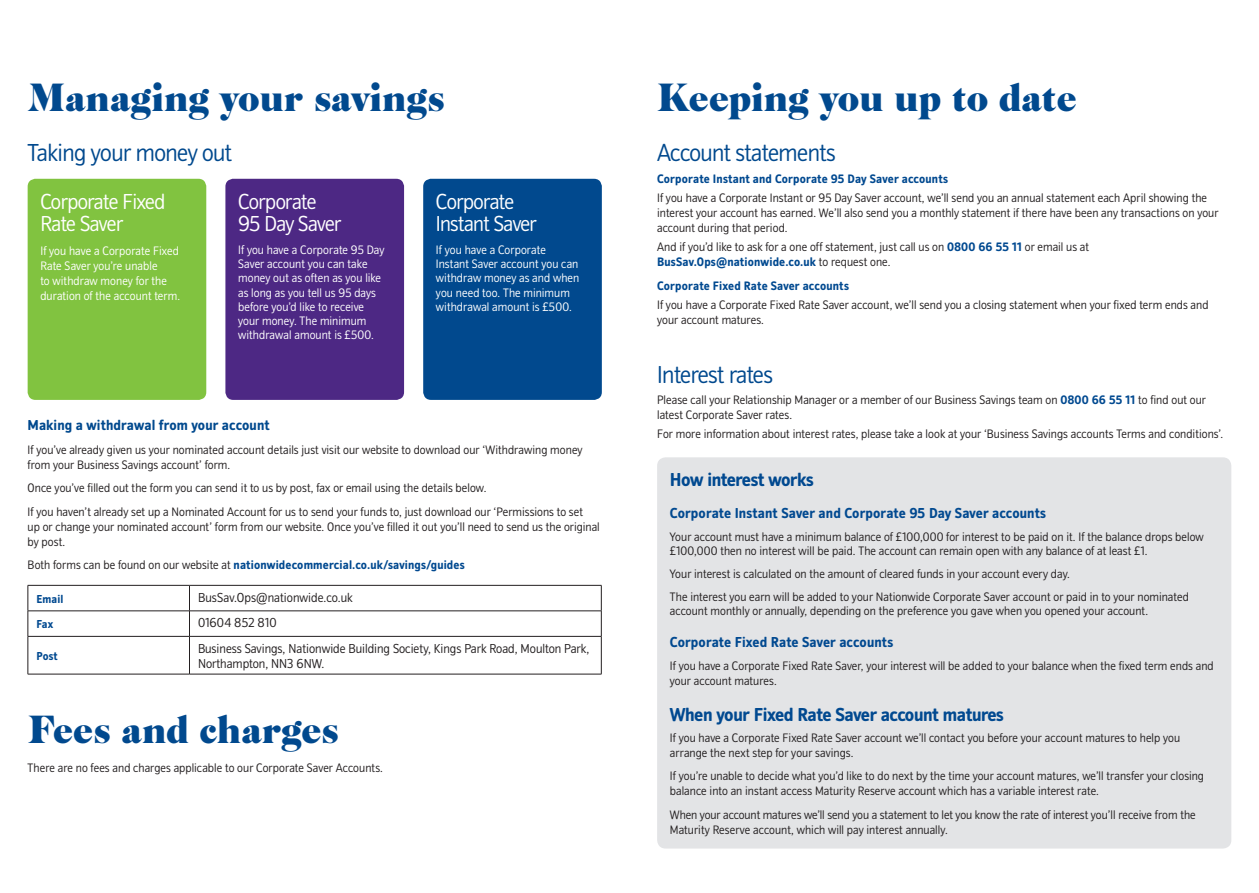
<style>
.page{position:relative;width:1259px;height:893px;background:#fff}
.page>*{position:absolute;margin:0;border:0;box-sizing:border-box;transform-origin:0 0}
.t1{font:36px "Cabernet JF";color:#01498e}
.t2{font:300 25.5px "NBS";letter-spacing:-.02em;color:#01498e}
.t3{font:300 22.5px/22.5px "NBS";letter-spacing:-.03em;color:#fff}
.t4{font:700 19.5px "NBS";letter-spacing:-.02em;color:#014990}
.t5{font:700 15px "NBS";letter-spacing:.01em;color:#014990}
.t6{font:700 15px "NBS";letter-spacing:.01em;color:#01498e}
.t7{font:300 13.5px/15px "NBS";color:#231f20}
.t8{font:300 12.75px/15px "NBS";letter-spacing:.005em;color:#231f20}
.t9{font:300 12.75px/14.2px "NBS";letter-spacing:.005em;color:#fff}
.t10{font:700 12.75px "NBS";letter-spacing:.015em;color:#014990}
.Table_text_7pt_light{font:700 12px "NBS";letter-spacing:.015em;color:#014990}
.s1{font-weight:300;color:#231f20}
.s2{font-weight:700;color:#014990}
</style>
<div class="page">
<div style="left:28px;top:179px;width:178px;height:221px;background:#81c340;border-radius:8px"></div>
<div style="left:225px;top:179px;width:179px;height:221px;background:#4d2884;border-radius:8px"></div>
<div style="left:423px;top:179px;width:179px;height:221px;background:#01498e;border-radius:8px"></div>
<svg style="left:29px;top:586px;width:572px;height:88px"></svg>
<hr style="left:28px;top:585px;width:161px;height:1px;background:#231f20">
<hr style="left:189px;top:585px;width:412px;height:1px;background:#231f20">
<hr style="left:28px;top:611px;width:161px;height:1px;background:#231f20">
<svg style="left:28px;top:586px;width:1px;height:50px"></svg>
<hr style="left:189px;top:611px;width:412px;height:1px;background:#231f20">
<svg style="left:189px;top:586px;width:1px;height:50px"></svg>
<svg style="left:601px;top:586px;width:1px;height:50px"></svg>
<hr style="left:28px;top:636px;width:161px;height:1px;background:#231f20">
<hr style="left:28px;top:637px;width:1px;height:37px;background:#231f20">
<hr style="left:189px;top:636px;width:412px;height:1px;background:#231f20">
<hr style="left:189px;top:637px;width:1px;height:37px;background:#231f20">
<hr style="left:601px;top:637px;width:1px;height:37px;background:#231f20">
<hr style="left:28px;top:674px;width:161px;height:1px;background:#231f20">
<hr style="left:189px;top:674px;width:412px;height:1px;background:#231f20">
<div style="left:657px;top:457px;width:574px;height:391px;background:#e3e4e6;border-radius:9px"></div>
<p class="t1" style="left:28px;top:72px;width:418px">Managing your savings</p>
<p class="t2" style="left:28px;top:138px;width:206px">Taking your money out</p>
<p class="t3" style="left:40px;top:190px;width:126px">Corporate Fixed<br>Rate Saver</p>
<p class="t9" style="left:40px;top:243px;width:141px;line-height:15px">If you have a Corporate Fixed<br>Rate Saver you’re unable<br>to withdraw money for the duration of the account term.</p>
<p class="t3" style="left:238px;top:190px;width:105px">Corporate<br>95 Day Saver</p>
<p class="t9" style="left:238px;top:243px;width:148px">If you have a Corporate 95 Day<br>Saver account you can take money out as often as you like as long as you tell us 95 days before you’d like to receive your money. The minimum withdrawal amount is £500.</p>
<p class="t3" style="left:436px;top:190px;width:102px">Corporate<br>Instant Saver</p>
<p class="t9" style="left:436px;top:243px;width:145px">If you have a Corporate<br>Instant Saver account you can withdraw money as and when you need too. The minimum withdrawal amount is £500.</p>
<p class="t6" style="left:28px;top:417px;width:243px">Making a withdrawal from your account</p>
<p class="t8" style="left:28px;top:442px;width:556px">If you’ve already given us your nominated account details just visit our website to download our ‘Withdrawing money from your Business Savings account’ form.</p>
<p class="t8" style="left:28px;top:481px;width:460px">Once you’ve filled out the form you can send it to us by post, fax or email using the details below.</p>
<p class="t8" style="left:28px;top:504px;width:573px">If you haven’t already set up a Nominated Account for us to send your funds to, just download our ‘Permissions to set<br>up or change your nominated account’ form from our website. Once you’ve filled it out you’ll need to send us the original by post.</p>
<p class="t10" style="left:28px;top:558px;width:438px"><span class="s1">Both forms can be found on our website at</span> nationwidecommercial.co.uk/savings/guides</p>
<p class="Table_text_7pt_light" style="left:36px;top:592px;width:28px">Email</p>
<p class="t7" style="left:198px;top:590px;width:156px">BusSav.Ops@nationwide.co.uk</p>
<p class="Table_text_7pt_light" style="left:36px;top:617px;width:18px">Fax</p>
<p class="t7" style="left:198px;top:615px;width:80px">01604 852 810</p>
<p class="Table_text_7pt_light" style="left:36px;top:649px;width:23px">Post</p>
<p class="t7" style="left:198px;top:641px;width:393px">Business Savings, Nationwide Building Society, Kings Park Road, Moulton Park,<br>Northampton, NN3 6NW.</p>
<p class="t1" style="left:28px;top:703px;width:313px">Fees and charges</p>
<p class="t8" style="left:28px;top:760px;width:357px">There are no fees and charges applicable to our Corporate Saver Accounts.</p>
<p class="t1" style="left:657px;top:72px;width:421px">Keeping you up to date</p>
<p class="t2" style="left:657px;top:138px;width:180px">Account statements</p>
<p class="t10" style="left:657px;top:171px;width:292px">Corporate Instant and Corporate 95 Day Saver accounts</p>
<p class="t8" style="left:657px;top:190px;width:563px">If you have a Corporate Instant or 95 Day Saver account, we’ll send you an annual statement each April showing the interest your account has earned. We’ll also send you a monthly statement if there have been any transactions on your account during that period.</p>
<p class="t8" style="left:657px;top:240px;width:433px">And if you’d like to ask for a one off statement, just call us on <span class="s2">0800 66 55 11</span> or email us at<br><span class="s2">BusSav.Ops@nationwide.co.uk</span> to request one.</p>
<p class="t10" style="left:657px;top:278px;width:193px">Corporate Fixed Rate Saver accounts</p>
<p class="t8" style="left:657px;top:297px;width:553px">If you have a Corporate Fixed Rate Saver account, we’ll send you a closing statement when your fixed term ends and your account matures.</p>
<p class="t2" style="left:657px;top:361px;width:117px">Interest rates</p>
<p class="t8" style="left:657px;top:392px;width:550px">Please call your Relationship Manager or a member of our Business Savings team on <span class="s2">0800 66 55 11</span> to find out our latest Corporate Saver rates.</p>
<p class="t8" style="left:657px;top:427px;width:567px">For more information about interest rates, please take a look at your ‘Business Savings accounts Terms and conditions’.</p>
<p class="t4" style="left:670px;top:469px;width:145px">How interest works</p>
<p class="t5" style="left:670px;top:505px;width:378px">Corporate Instant Saver and Corporate 95 Day Saver accounts</p>
<p class="t8" style="left:670px;top:530px;width:535px;line-height:14.2px">Your account must have a minimum balance of £100,000 for interest to be paid on it. If the balance drops below £100,000 then no interest will be paid. The account can remain open with any balance of at least £1.</p>
<p class="t8" style="left:670px;top:562px;width:520px;line-height:22.8px">Your interest is calculated on the amount of cleared funds in your account every day.<br>The interest you earn will be added to your Nationwide Corporate Saver account or paid in to your nominated</p>
<p class="t8" style="left:670px;top:603px;width:480px">account monthly or annually, depending on the preference you gave when you opened your account.</p>
<p class="t5" style="left:670px;top:634px;width:225px">Corporate Fixed Rate Saver accounts</p>
<p class="t8" style="left:670px;top:658px;width:545px">If you have a Corporate Fixed Rate Saver, your interest will be added to your balance when the fixed term ends and your account matures.</p>
<p class="t4" style="left:670px;top:704px;width:335px">When your Fixed Rate Saver account matures</p>
<p class="t8" style="left:670px;top:730px;width:512px">If you have a Corporate Fixed Rate Saver account we’ll contact you before your account matures to help you arrange the next step for your savings.</p>
<p class="t8" style="left:670px;top:769px;width:535px">If you’re unable to decide what you’d like to do next by the time your account matures, we’ll transfer your closing balance into an instant access Maturity Reserve account which has a variable interest rate.</p>
<p class="t8" style="left:670px;top:807px;width:527px">When your account matures we’ll send you a statement to let you know the rate of interest you’ll receive from the<br>Maturity Reserve account, which will pay interest annually.</p>
</div>
